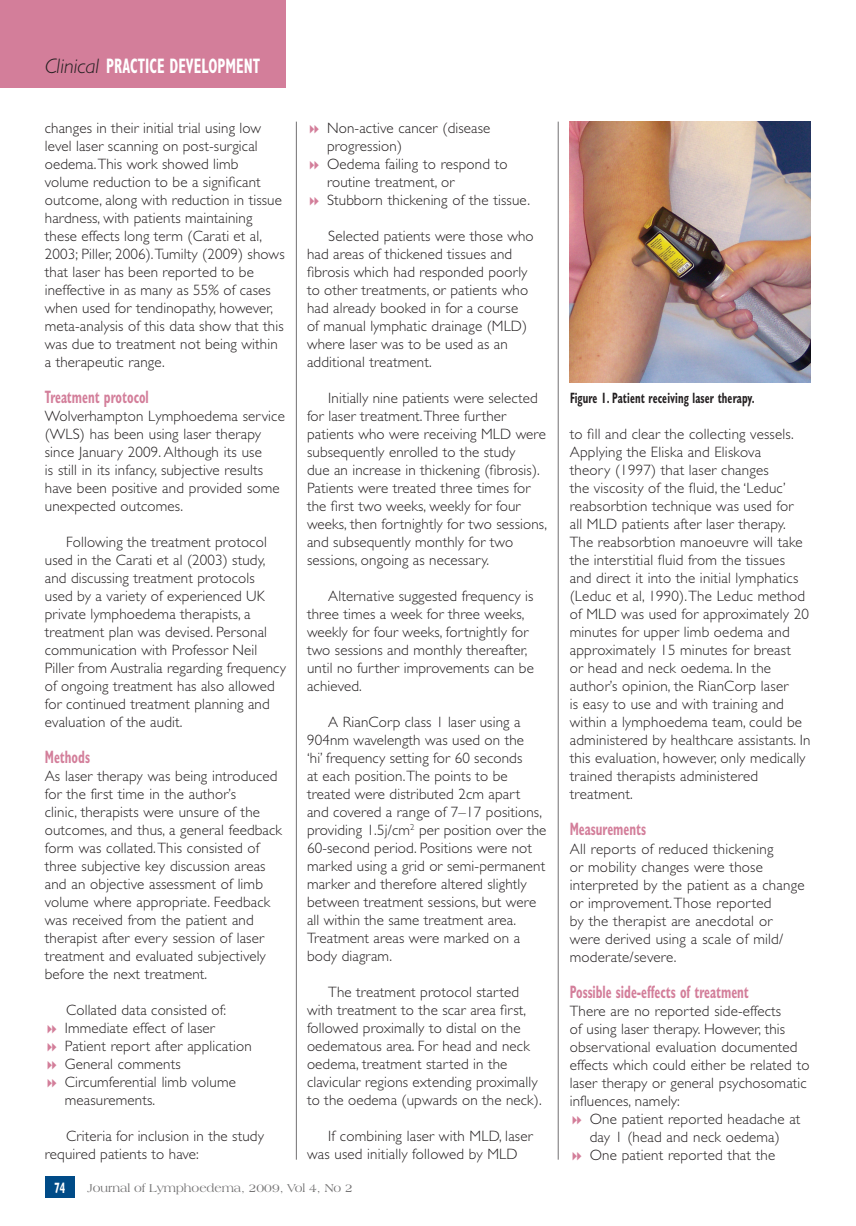
<style>
.page{position:relative;width:856px;height:1226px;background:#fff}
.page>*{position:absolute;margin:0;border:0;box-sizing:border-box;transform-origin:0 0}
.t1{font:700 condensed 21px "Gill Sans";color:#fff;scale:.7 1}
.A-head{font:700 condensed 18px "Gill Sans";color:#d37e9a;scale:.7 1}
.Body_text{font:300 15px/18px "Gill Sans";letter-spacing:.01em;color:#231f20}
.First_para{font:300 15px/18px "Gill Sans";letter-spacing:.01em;color:#231f20}
.Bullet{font:300 15px/18px "Gill Sans";letter-spacing:.01em;color:#231f20}
.t2{font:700 condensed 15px "Gill Sans";letter-spacing:.01em;color:#231f20;scale:.7 1}
.t3{font:700 condensed 15px "Gill Sans";color:#fff;scale:.7 1}
.t4{font:12px "Americana BT";color:#727172}
.s1{font-weight:300;font-style:italic;font-stretch:normal;color:#231f20}
</style>
<div class="page">
<div style="left:0;top:0;width:286px;height:88px;background:#d37e9a"></div>
<div style="left:45px;top:1176px;width:30px;height:21px;background:#004b87"></div>
<hr style="left:296px;top:122px;width:1px;height:1037px;background:#727172">
<hr style="left:558px;top:122px;width:1px;height:1037px;background:#727172">
<img style="left:570px;top:122px;width:240px;height:260px">
<p class="t1" style="left:45px;top:54px;width:309px"><span class="s1">Clinical</span> PRACTICE DEVELOPMENT</p>
<p class="Body_text" style="left:45px;top:119px;width:241px">changes in their initial trial using low level laser scanning on post-surgical oedema. This work showed limb volume reduction to be a significant outcome, along with reduction in tissue hardness, with patients maintaining these effects long term (Carati et al, 2003; Piller, 2006). Tumilty (2009) shows that laser has been reported to be ineffective in as many as 55% of cases when used for tendinopathy, however, meta-analysis of this data show that this was due to treatment not being within a therapeutic range.</p>
<p class="A-head" style="left:45px;top:386px;width:150px">Treatment protocol</p>
<p class="First_para" style="left:45px;top:407px;width:241px">Wolverhampton Lymphoedema service (WLS) has been using laser therapy since January 2009. Although its use<br>is still in its infancy, subjective results have been positive and provided some unexpected outcomes.</p>
<p class="Body_text" style="left:45px;top:533px;width:242px;text-indent:21px">Following the treatment protocol used in the Carati et al (2003) study, and discussing treatment protocols used by a variety of experienced UK private lymphoedema therapists, a treatment plan was devised. Personal communication with Professor Neil Piller from Australia regarding frequency of ongoing treatment has also allowed for continued treatment planning and evaluation of the audit.</p>
<p class="A-head" style="left:45px;top:746px;width:66px">Methods</p>
<p class="First_para" style="left:45px;top:767px;width:239px">As laser therapy was being introduced for the first time in the author’s<br>clinic, therapists were unsure of the outcomes, and thus, a general feedback form was collated. This consisted of three subjective key discussion areas and an objective assessment of limb volume where appropriate. Feedback was received from the patient and therapist after every session of laser treatment and evaluated subjectively before the next treatment.</p>
<p class="Body_text" style="left:66px;top:1001px;width:162px">Collated data consisted of:</p>
<p class="Bullet" style="left:65px;top:1019px;width:151px">Immediate effect of laser</p>
<p class="Bullet" style="left:65px;top:1037px;width:188px">Patient report after application</p>
<p class="Bullet" style="left:65px;top:1055px;width:117px">General comments</p>
<p class="Bullet" style="left:65px;top:1073px;width:172px">Circumferential limb volume measurements.</p>
<p class="Body_text" style="left:45px;top:1127px;width:220px;text-indent:21px">Criteria for inclusion in the study required patients to have:</p>
<p class="Bullet" style="left:327px;top:119px;width:165px">Non-active cancer (disease progression)</p>
<p class="Bullet" style="left:327px;top:155px;width:182px">Oedema failing to respond to routine treatment, or</p>
<p class="Bullet" style="left:327px;top:191px;width:204px">Stubborn thickening of the tissue.</p>
<p class="Body_text" style="left:307px;top:227px;width:228px;text-indent:21px">Selected patients were those who had areas of thickened tissues and fibrosis which had responded poorly to other treatments, or patients who had already booked in for a course of manual lymphatic drainage (MLD) where laser was to be used as an additional treatment.</p>
<p class="Body_text" style="left:307px;top:389px;width:241px;text-indent:21px">Initially nine patients were selected for laser treatment. Three further patients who were receiving MLD were subsequently enrolled to the study<br>due an increase in thickening (fibrosis).<br>Patients were treated three times for the first two weeks, weekly for four weeks, then fortnightly for two sessions, and subsequently monthly for two sessions, ongoing as necessary.</p>
<p class="Body_text" style="left:307px;top:587px;width:228px;text-indent:21px">Alternative suggested frequency is three times a week for three weeks, weekly for four weeks, fortnightly for two sessions and monthly thereafter, until no further improvements can be achieved.</p>
<p class="Body_text" style="left:307px;top:713px;width:241px;text-indent:21px">A RianCorp class 1 laser using a 904nm wavelength was used on the<br>‘hi’ frequency setting for 60 seconds<br>at each position. The points to be treated were distributed 2cm apart<br>and covered a range of 7–17 positions, providing 1.5j/cm<sup>2</sup> per position over the 60-second period. Positions were not marked using a grid or semi-permanent marker and therefore altered slightly between treatment sessions, but were all within the same treatment area.<br>Treatment areas were marked on a body diagram.</p>
<p class="Body_text" style="left:307px;top:983px;width:236px;text-indent:21px">The treatment protocol started with treatment to the scar area first, followed proximally to distal on the oedematous area. For head and neck oedema, treatment started in the clavicular regions extending proximally to the oedema (upwards on the neck).</p>
<p class="Body_text" style="left:307px;top:1127px;width:227px;text-indent:21px">If combining laser with MLD, laser was used initially followed by MLD</p>
<p class="t3" style="left:54px;top:1178px;width:17px">74</p>
<p class="t4" style="left:88px;top:1180px;width:267px">Journal of Lymphoedema, 2009, Vol 4, No 2</p>
<p class="t2" style="left:570px;top:388px;width:265px">Figure 1. Patient receiving laser therapy.</p>
<p class="Body_text" style="left:569px;top:425px;width:242px">to fill and clear the collecting vessels.<br>Applying the Eliska and Eliskova<br>theory (1997) that laser changes<br>the viscosity of the fluid, the ‘Leduc’ reabsorbtion technique was used for<br>all MLD patients after laser therapy.<br>The reabsorbtion manoeuvre will take the interstitial fluid from the tissues and direct it into the initial lymphatics (Leduc et al, 1990). The Leduc method of MLD was used for approximately 20 minutes for upper limb oedema and approximately 15 minutes for breast<br>or head and neck oedema. In the author’s opinion, the RianCorp laser<br>is easy to use and with training and within a lymphoedema team, could be administered by healthcare assistants. In this evaluation, however, only medically trained therapists administered treatment.</p>
<p class="A-head" style="left:569px;top:818px;width:110px">Measurements</p>
<p class="First_para" style="left:569px;top:839px;width:236px">All reports of reduced thickening<br>or mobility changes were those interpreted by the patient as a change or improvement. Those reported<br>by the therapist are anecdotal or were derived using a scale of mild/ moderate/severe.</p>
<p class="A-head" style="left:569px;top:980px;width:257px">Possible side-effects of treatment</p>
<p class="First_para" style="left:569px;top:1001px;width:241px">There are no reported side-effects<br>of using laser therapy. However, this observational evaluation documented effects which could either be related to laser therapy or general psychosomatic influences, namely:</p>
<p class="Bullet" style="left:589px;top:1109px;width:212px">One patient reported headache at day 1 (head and neck oedema)</p>
<p class="Bullet" style="left:589px;top:1145px;width:187px">One patient reported that the</p>
</div>
